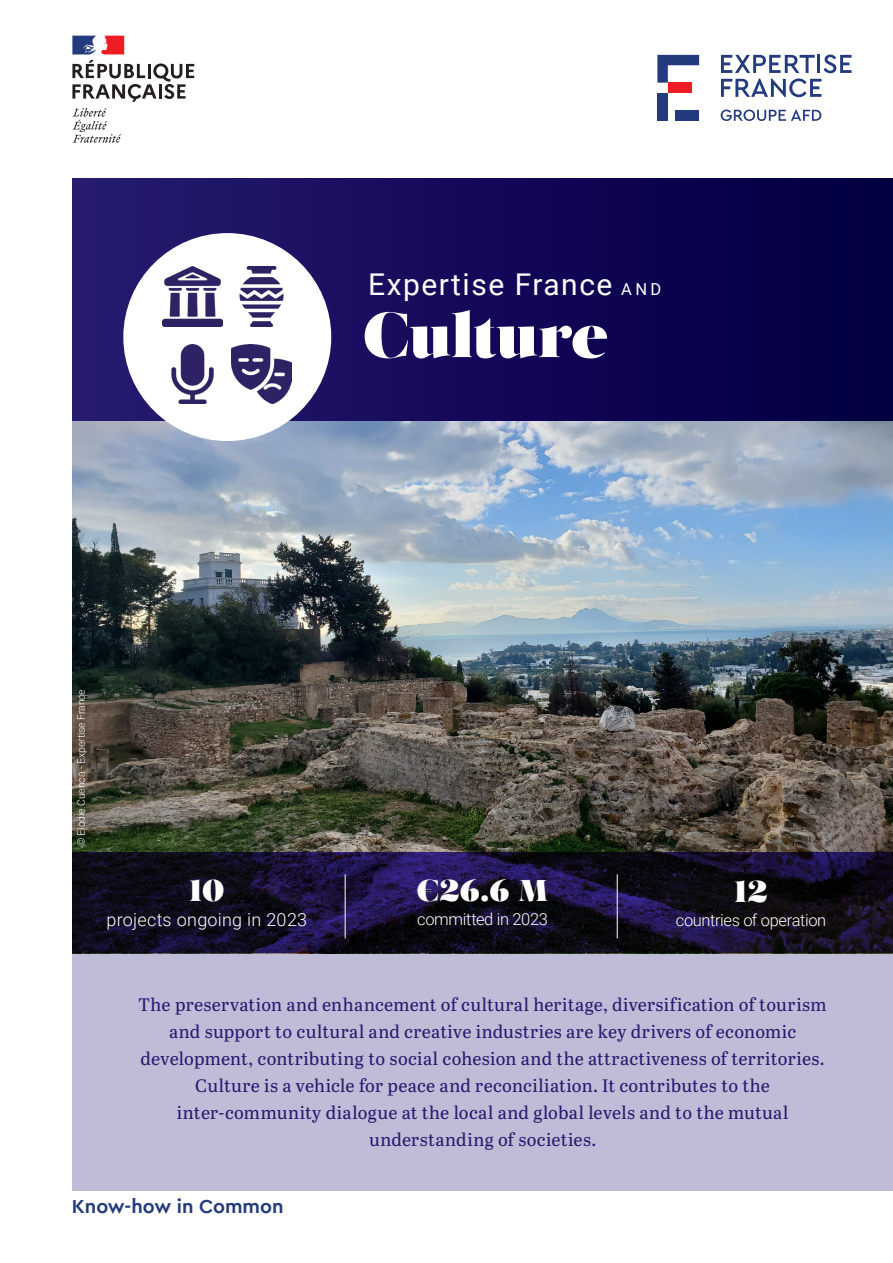
<style>
.page{position:relative;width:893px;height:1263px;background:#fff}
.page>*{position:absolute;margin:0;border:0;box-sizing:border-box;transform-origin:0 0}
.COUV_Titre{font:63px "Salome";letter-spacing:-.02em;color:#fff}
.t1{font:30px "Roboto";letter-spacing:.05em;color:#fff}
.COUVERTURE_-_Texte_courant{font:30px "Salome";color:#fff}
.Chiffre_Clé_-_L1{font:30px "Salome";color:#fff}
.t2{font:700 19.65px "Cera";color:#233b7d}
.COUVERTURE_-_Texte_courant-2{font:18px/27px "Abril Text";letter-spacing:.015em;color:#261b6f;text-align:center}
.COUVERTURE_-_Texte_courant-3{font:300 18px "Roboto";letter-spacing:.015em;color:#fff}
.COUVERTURE_-_Texte_courant-4{font:300 16.5px "Roboto";letter-spacing:-.02em;color:#fff}
.copyright{font:300 10.5px "Roboto";letter-spacing:-.01em;color:#fff}
.s1{font-size:16.5px}
</style>
<div class="page">
<div style="left:72px;top:953px;width:821px;height:238px;background:#bfbcd7"></div>
<img style="left:72px;top:421px;width:821px;height:432px">
<svg style="left:72px;top:853px;width:821px;height:100px;background:#130e27"></svg>
<div style="left:72px;top:179px;width:821px;height:242px;background:linear-gradient(to right,#271a70,#010041)"></div>
<hr style="left:345px;top:874px;width:1px;height:64px;background:#fff">
<div style="left:123px;top:233px;width:208px;height:208px;background:#fff;border-radius:50%"></div>
<div style="left:657px;top:93px;width:11px;height:28px;background:#233b7d"></div>
<svg style="left:657px;top:55px;width:42px;height:28px"></svg>
<div style="left:676px;top:110px;width:23px;height:11px;background:#233b7d"></div>
<div style="left:668px;top:83px;width:23px;height:10px;background:#ee1d23"></div>
<svg style="left:721px;top:110px;width:100px;height:11px"></svg>
<svg style="left:721px;top:55px;width:130px;height:42px"></svg>
<svg style="left:72px;top:60px;width:122px;height:42px"></svg>
<svg style="left:72px;top:108px;width:49px;height:35px"></svg>
<svg style="left:72px;top:36px;width:52px;height:18px"></svg>
<hr style="left:617px;top:874px;width:1px;height:64px;background:#fff">
<img style="left:232px;top:344px;width:59px;height:60px">
<img style="left:171px;top:344px;width:43px;height:60px">
<img style="left:239px;top:267px;width:45px;height:59px">
<img style="left:163px;top:267px;width:59px;height:59px">
<p class="t1" style="left:368px;top:264px;width:294px">Expertise France <span class="s1">A N D</span></p>
<p class="COUV_Titre" style="left:363px;top:293px;width:247px">Culture</p>
<p class="copyright" style="left:74px;top:846px;width:159px;rotate:-90deg">© Elodie Cuenca - Expertise France</p>
<p class="Chiffre_Clé_-_L1" style="left:190px;top:870px;width:36px">10</p>
<p class="COUVERTURE_-_Texte_courant-3" style="left:107px;top:907px;width:202px">projects ongoing in 2023</p>
<p class="COUVERTURE_-_Texte_courant" style="left:417px;top:870px;width:133px">€26.6 M</p>
<p class="COUVERTURE_-_Texte_courant-4" style="left:417px;top:907px;width:132px">committed in 2023</p>
<p class="COUVERTURE_-_Texte_courant" style="left:735px;top:872px;width:34px">12</p>
<p class="COUVERTURE_-_Texte_courant-4" style="left:676px;top:909px;width:152px">countries of operation</p>
<p class="COUVERTURE_-_Texte_courant-2" style="left:139px;top:990px;width:689px">The preservation and enhancement of cultural heritage, diversification of tourism and support to cultural and creative industries are key drivers of economic development, contributing to social cohesion and the attractiveness of territories.<br>Culture is a vehicle for peace and reconciliation. It contributes to the inter-community dialogue at the local and global levels and to the mutual understanding of societies.</p>
<p class="t2" style="left:72px;top:1193px;width:213px">Know-how in Common</p>
</div>
